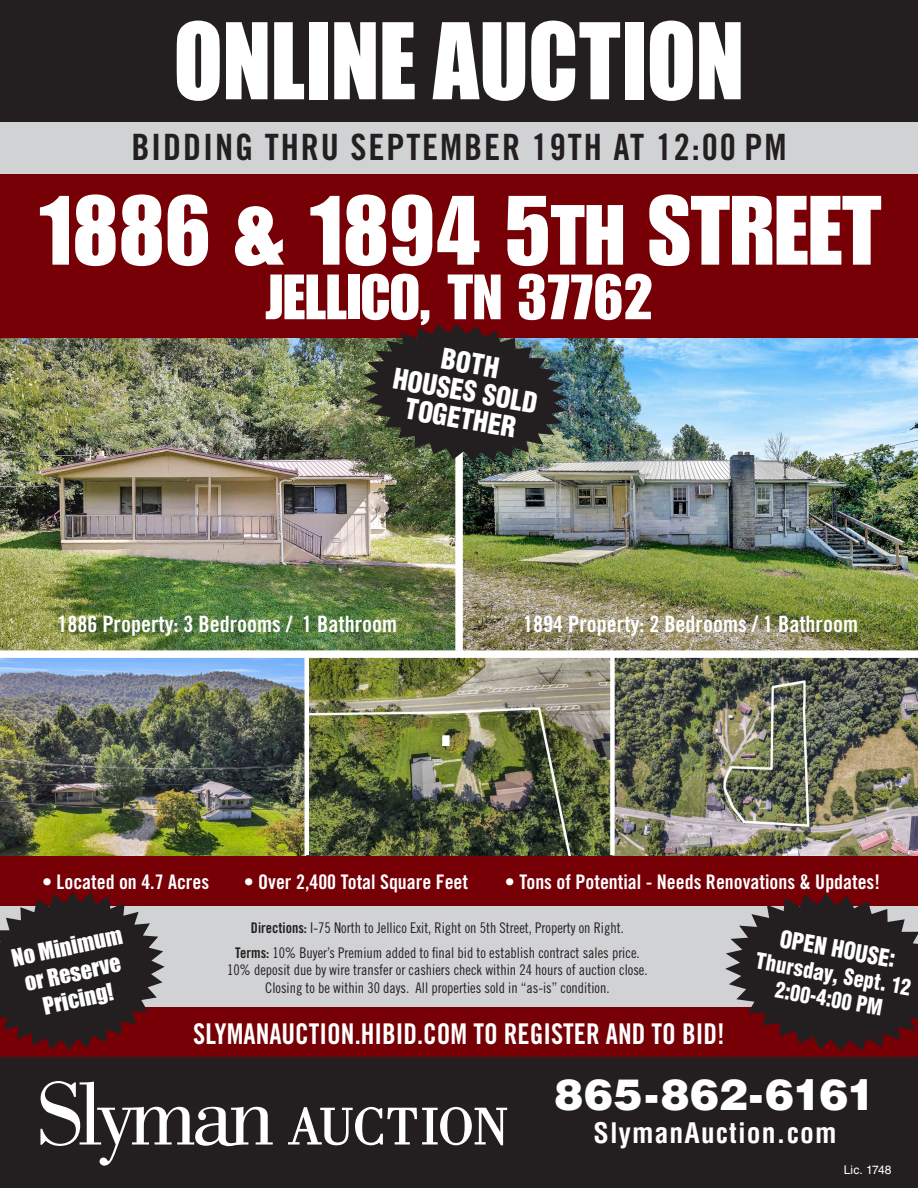
<style>
.page{position:relative;width:918px;height:1188px;background:#fff}
.page>*{position:absolute;margin:0;border:0;box-sizing:border-box;transform-origin:0 0}
.t1{font:97.5px "Impact";letter-spacing:-.005em;color:#fff;scale:.93 1}
.t2{font:96.3px "Impact LT Std";color:#fff}
.t3{font:62.55px "Impact LT Std";color:#fff}
.t4{font:900 43.2px "Helvetica LT Std";letter-spacing:-.01em;color:#fff}
.t5{font:36.3px "Trade Gothic LT Std Bd Cn 20";letter-spacing:.05em;color:#231f20}
.t6{font:28.5px "Trade Gothic LT Std Bd Cn 20";color:#fff;scale:.96 1}
.t7{font:900 condensed 27.9px/27.9px "Helvetica LT Std";color:#fff;text-align:center;scale:.95 1}
.t8{font:700 condensed 27.6px "Helvetica LT Std";letter-spacing:.04em;color:#fff}
.t9{font:900 condensed 23.4px "Helvetica LT Std";color:#fff;scale:.93 1}
.t10{font:22.5px "Trade Gothic LT Std Bd Cn 20";color:#fff}
.t11{font:22.2px/26.5px "Impact";color:#fff;text-align:center}
.t12{font:900 condensed 21.9px/25px "Helvetica LT Std";color:#fff;text-align:center;scale:.95 1}
.t13{font:20.1px "Trade Gothic LT Std Bd Cn 20";color:#fff}
.t14{font:14.7px/17.7px "Trade Gothic LT Std Cn 18";color:#231f20;text-align:center}
.t15{font:12px "Helvetica LT Std";letter-spacing:.01em;color:#fff}
.s1{font-size:83.4px}
.s2{font-family:"Trade Gothic LT Std Bd Cn 20"}
</style>
<div class="page">
<div style="left:0;top:855px;width:918px;height:51px;background:#760006"></div>
<img style="left:0;top:338px;width:455px;height:312px">
<img style="left:463px;top:338px;width:455px;height:312px">
<img style="left:0;top:658px;width:918px;height:197px">
<div style="left:442px;top:735px;width:8px;height:11px;background:#fff"></div>
<div style="left:0;top:168px;width:918px;height:170px;background:#760006"></div>
<div style="left:0;top:0;width:918px;height:143px;background:#231f20"></div>
<div style="left:0;top:122px;width:918px;height:51px;background:#d1d2d4"></div>
<div style="left:0;top:906px;width:918px;height:104px;background:#d1d2d4"></div>
<div style="left:0;top:1053px;width:918px;height:135px;background:#231f20"></div>
<div style="left:0;top:1008px;width:918px;height:49px;background:#760006"></div>
<svg style="left:41px;top:1081px;width:232px;height:85px"></svg>
<svg style="left:288px;top:1107px;width:219px;height:38px"></svg>
<svg style="left:725px;top:894px;width:193px;height:157px"></svg>
<svg style="left:0;top:891px;width:165px;height:159px"></svg>
<div style="left:304px;top:653px;width:5px;height:202px;background:#fff"></div>
<div style="left:610px;top:653px;width:5px;height:202px;background:#fff"></div>
<img style="left:351px;top:324px;width:228px;height:153px">
<h1 class="t1" style="left:174px;top:-15px;width:615px">ONLINE AUCTION</h1>
<h3 class="t5" style="left:131px;top:125px;width:657px">BIDDING THRU SEPTEMBER 19TH AT 12:00 PM</h3>
<h2 class="t2" style="left:37px;top:175px;width:846px">1886 &amp; 1894 5<span class="s1">TH</span> STREET</h2>
<h3 class="t3" style="left:265px;top:261px;width:390px">JELLICO, TN 37762</h3>
<h3 class="t7" style="left:401px;top:336px;width:155px;rotate:10deg">BOTH<br>HOUSES SOLD<br>TOGETHER</h3>
<h3 class="t10" style="left:57px;top:610px;width:341px">1886 Property: 3 Bedrooms / 1 Bathroom</h3>
<h3 class="t10" style="left:523px;top:610px;width:336px">1894 Property: 2 Bedrooms / 1 Bathroom</h3>
<h3 class="t13" style="left:42px;top:869px;width:169px">• Located on 4.7 Acres</h3>
<h3 class="t13" style="left:244px;top:869px;width:226px">• Over 2,400 Total Square Feet</h3>
<h3 class="t13" style="left:505px;top:869px;width:377px">• Tons of Potential - Needs Renovations &amp; Updates!</h3>
<h3 class="t11" style="left:9px;top:945px;width:114px;rotate:-12deg">No Minimum or Reserve<br>Pricing!</h3>
<p class="t14" style="left:251px;top:918px;width:374px"><span class="s2">Directions:</span> I-75 North to Jellico Exit, Right on 5th Street, Property on Right.</p>
<p class="t14" style="left:227px;top:943px;width:422px"><span class="s2">Terms:</span> 10% Buyer’s Premium added to final bid to establish contract sales price.<br>10% deposit due by wire transfer or cashiers check within 24 hours of auction close.<br>Closing to be within 30 days. All properties sold in “as-is” condition.</p>
<h3 class="t6" style="left:193px;top:1016px;width:555px">SLYMANAUCTION.HIBID.COM TO REGISTER AND TO BID!</h3>
<h3 class="t9" style="left:783px;top:924px;width:127px;rotate:10deg">OPEN HOUSE:</h3>
<h3 class="t12" style="left:758px;top:948px;width:167px;rotate:10deg">Thursday, Sept. 12<br>2:00-4:00 PM</h3>
<h3 class="t4" style="left:555px;top:1066px;width:323px">865-862-6161</h3>
<h3 class="t8" style="left:594px;top:1116px;width:245px">SlymanAuction.com</h3>
<p class="t15" style="left:844px;top:1163px;width:49px">Lic. 1748</p>
</div>
